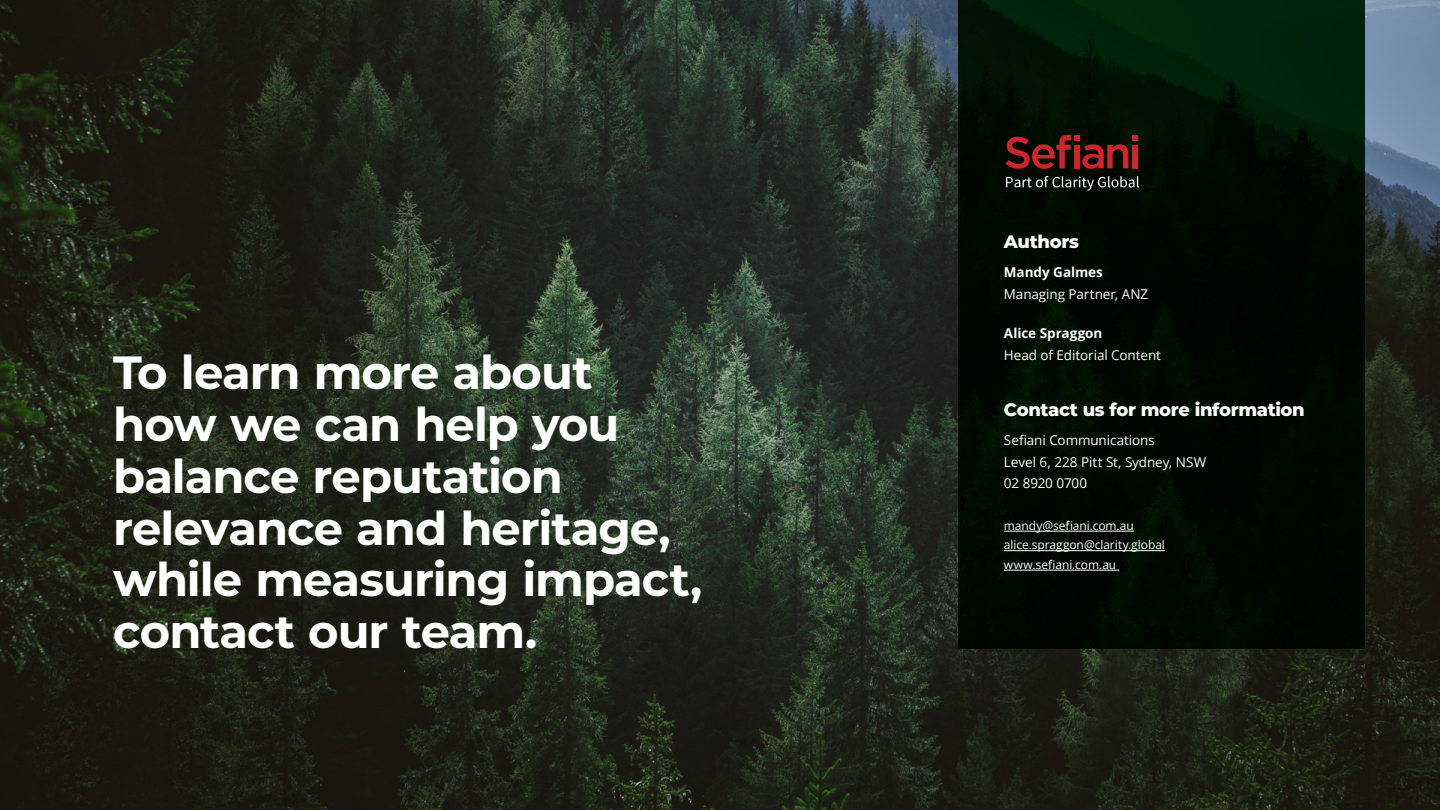
<style>
.page{position:relative;width:1440px;height:810px;background:#fff}
.page>*{position:absolute;margin:0;border:0;box-sizing:border-box;transform-origin:0 0}
.t1{font:700 46.5px/51.8px "Montserrat";letter-spacing:-.02em;color:#fff}
.t2{font:800 18px "Montserrat";letter-spacing:-.02em;color:#fff}
.t3{font:13.5px/21.8px "Open Sans";letter-spacing:-.005em;color:#fff}
.t4{font:700 13.5px "Open Sans";letter-spacing:-.005em;color:#fff}
.t5{font:12px/19.5px "Open Sans";letter-spacing:-.005em;color:#fff}
</style>
<div class="page">
<img style="left:0;top:0;width:1440px;height:810px">
<svg style="left:959px;top:0;width:406px;height:649px;fill:#000901"></svg>
<hr style="left:1004px;top:531px;width:130px;height:1px;background:#fff">
<hr style="left:1004px;top:550px;width:161px;height:1px;background:#fff">
<hr style="left:1004px;top:570px;width:115px;height:1px;background:#fff">
<svg style="left:1006px;top:176px;width:133px;height:15px"></svg>
<svg style="left:1006px;top:135px;width:131px;height:34px"></svg>
<p class="t1" style="left:113px;top:345px;width:591px">To learn more about how we can help you balance reputation relevance and heritage, while measuring impact, contact our team.</p>
<p class="t2" style="left:1004px;top:228px;width:76px">Authors</p>
<p class="t4" style="left:1004px;top:262px;width:100px">Mandy Galmes</p>
<p class="t3" style="left:1004px;top:283px;width:146px">Managing Partner, ANZ</p>
<p class="t4" style="left:1004px;top:324px;width:100px">Alice Spraggon</p>
<p class="t3" style="left:1004px;top:344px;width:159px">Head of Editorial Content</p>
<p class="t2" style="left:1004px;top:396px;width:302px">Contact us for more information</p>
<p class="t3" style="left:1004px;top:429px;width:204px">Sefiani Communications<br>Level 6, 228 Pitt St, Sydney, NSW<br>02 8920 0700</p>
<p class="t5" style="left:1004px;top:515px;width:162px">mandy@sefiani.com.au alice.spraggon@clarity.global www.sefiani.com.au</p>
</div>
